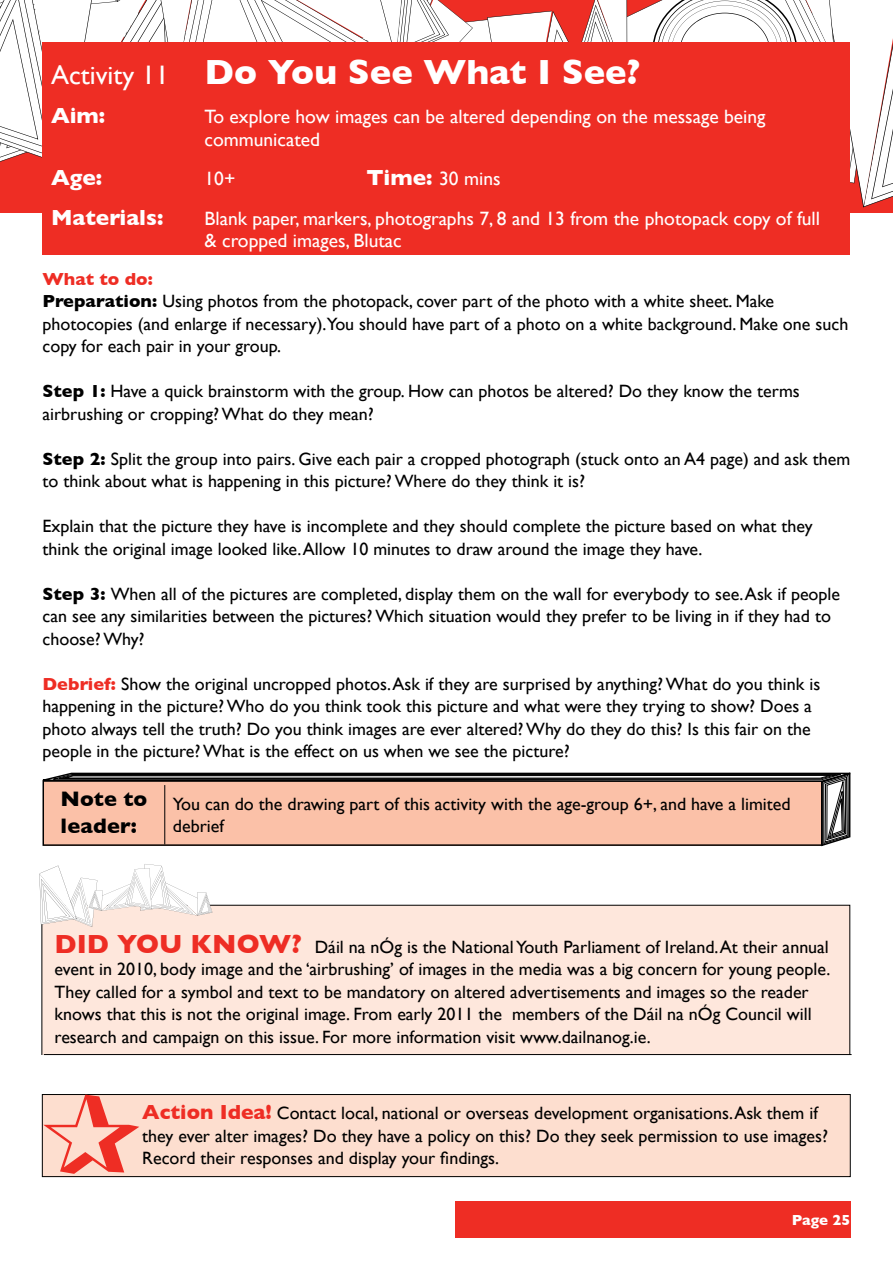
<style>
.page{position:relative;width:893px;height:1263px;background:#fff}
.page>*{position:absolute;margin:0;border:0;box-sizing:border-box;transform-origin:0 0}
.t1{font:700 35.7px "Gill Sans";color:#fff}
.t2{font:700 22.35px "Gill Sans";color:#fff}
.t3{font:700 21.45px "Gill Sans";letter-spacing:.01em;color:#000}
.t4{font:19.35px/22.5px "Gill Sans";color:#fff}
.t5{font:17.85px/22.5px "Gill Sans";color:#000}
.t6{font:700 17.85px "Gill Sans";color:#ee2d24}
.t7{font:700 14.85px "Gill Sans";color:#fff}
.s1{font-weight:400;font-size:26.7px}
.s2{font-weight:700;font-size:22.35px}
.s3{font-weight:700}
.s4{font-weight:700;color:#ee2d24}
.s5{font-weight:700;font-size:26.7px;color:#ee2d24}
.s6{font-weight:700;font-size:20.85px;color:#ee2d24}
</style>
<div class="page">
<div style="left:455px;top:1202px;width:395px;height:36px;background:#ee2d24"></div>
<svg style="left:0;top:0;width:893px;height:207px"></svg>
<div style="left:43px;top:43px;width:807px;height:212px;background:#ee2d24"></div>
<svg style="left:42px;top:772px;width:809px;height:75px;background:#d9aa96"></svg>
<hr style="left:164px;top:785px;width:1px;height:59px;background:#000">
<div style="left:42px;top:1094px;width:808px;height:82px;background:#fddecf"></div>
<div style="left:42px;top:1094px;width:808px;height:83px;border:1px solid #000"></div>
<div style="left:41px;top:905px;width:809px;height:150px;background:#fee7dc"></div>
<svg style="left:39px;top:864px;width:173px;height:63px"></svg>
<hr style="left:44px;top:1054px;width:808px;height:1px;background:#000">
<svg style="left:43px;top:1094px;width:96px;height:80px"></svg>
<p class="t1" style="left:51px;top:51px;width:591px"><span class="s1">Activity 11</span> Do You See What I See?</p>
<p class="t2" style="left:51px;top:103px;width:56px">Aim:</p>
<p class="t4" style="left:205px;top:105px;width:562px">To explore how images can be altered depending on the message being communicated</p>
<p class="t2" style="left:51px;top:165px;width:53px">Age:</p>
<p class="t4" style="left:205px;top:167px;width:32px">10+</p>
<p class="t4" style="left:367px;top:167px;width:136px"><span class="s2">Time:</span> 30 mins</p>
<p class="t2" style="left:51px;top:204px;width:114px">Materials:</p>
<p class="t4" style="left:205px;top:207px;width:617px">Blank paper, markers, photographs 7, 8 and 13 from the photopack copy of full &amp; cropped images, Blutac</p>
<p class="t6" style="left:43px;top:268px;width:112px">What to do:</p>
<p class="t5" style="left:43px;top:290px;width:807px"><span class="s3">Preparation:</span> Using photos from the photopack, cover part of the photo with a white sheet. Make photocopies (and enlarge if necessary).You should have part of a photo on a white background. Make one such copy for each pair in your group.</p>
<p class="t5" style="left:43px;top:380px;width:759px"><span class="s3">Step 1:</span> Have a quick brainstorm with the group. How can photos be altered? Do they know the terms airbrushing or cropping? What do they mean?</p>
<p class="t5" style="left:43px;top:447px;width:809px"><span class="s3">Step 2:</span> Split the group into pairs. Give each pair a cropped photograph (stuck onto an A4 page) and ask them to think about what is happening in this picture? Where do they think it is?</p>
<p class="t5" style="left:43px;top:515px;width:772px">Explain that the picture they have is incomplete and they should complete the picture based on what they think the original image looked like. Allow 10 minutes to draw around the image they have.</p>
<p class="t5" style="left:43px;top:582px;width:799px"><span class="s3">Step 3:</span> When all of the pictures are completed, display them on the wall for everybody to see. Ask if people can see any similarities between the pictures? Which situation would they prefer to be living in if they had to choose? Why?</p>
<p class="t5" style="left:43px;top:672px;width:779px"><span class="s4">Debrief:</span> Show the original uncropped photos. Ask if they are surprised by anything? What do you think is happening in the picture? Who do you think took this picture and what were they trying to show? Does a photo always tell the truth? Do you think images are ever altered? Why do they do this? Is this fair on the people in the picture? What is the effect on us when we see the picture?</p>
<p class="t3" style="left:61px;top:786px;width:88px">Note to</p>
<p class="t3" style="left:61px;top:813px;width:78px">leader:</p>
<p class="t5" style="left:173px;top:792px;width:619px">You can do the drawing part of this activity with the age-group 6+, and have a limited debrief</p>
<p class="t5" style="left:55px;top:935px;width:777px"><span class="s5">DID YOU KNOW?</span> Dáil na nÓg is the National Youth Parliament of Ireland. At their annual event in 2010, body image and the ‘airbrushing’ of images in the media was a big concern for young people.<br>They called for a symbol and text to be mandatory on altered advertisements and images so the reader knows that this is not the original image. From early 2011 the members of the Dáil na nÓg Council will research and campaign on this issue. For more information visit www.dailnanog.ie.</p>
<p class="t5" style="left:142px;top:1102px;width:687px"><span class="s6">Action Idea!</span> Contact local, national or overseas development organisations. Ask them if they ever alter images? Do they have a policy on this? Do they seek permission to use images?<br>Record their responses and display your findings.</p>
<p class="t7" style="left:792px;top:1211px;width:60px">Page 25</p>
</div>
